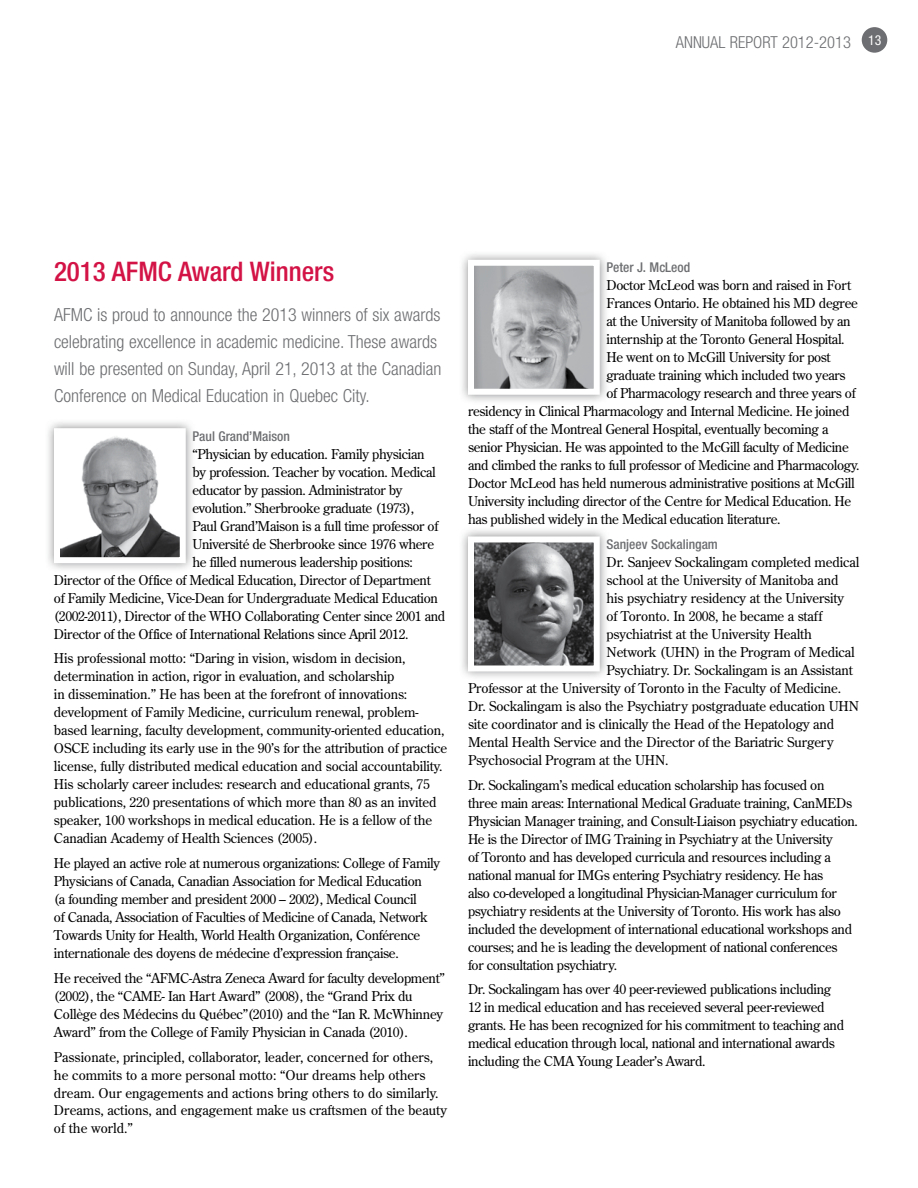
<style>
.page{position:relative;width:918px;height:1188px;background:#fff}
.page>*{position:absolute;margin:0;border:0;box-sizing:border-box;transform-origin:0 0}
.t1{font:500 condensed 27px "Helvetica Neue";color:#d31245}
.t2{font:300 condensed 18px/27px "Helvetica Neue";color:#6d6e71}
.t3{font:300 condensed 16.5px "Helvetica Neue";color:#6d6e71}
.t4{font:13.5px/18px "Century Old Style";letter-spacing:-.025em;color:#000}
.t5{font:13.5px/18px "Century Old Style";color:#000}
.t6{font:500 condensed 13.5px "Helvetica Neue";color:#6d6e71}
</style>
<div class="page">
<div style="left:862px;top:27px;width:25px;height:26px;background:#6d6e71;border-radius:50%"></div>
<div style="left:44px;top:418px;width:151px;height:155px;background:#6d6e71;opacity:.75"></div>
<img style="left:61px;top:435px;width:118px;height:121px">
<div style="left:54px;top:428px;width:132px;height:135px;border:6px solid #fff"></div>
<div style="left:458px;top:250px;width:151px;height:154px;background:#6d6e71;opacity:.75"></div>
<img style="left:475px;top:267px;width:118px;height:121px">
<div style="left:468px;top:260px;width:132px;height:135px;border:6px solid #fff"></div>
<div style="left:458px;top:527px;width:151px;height:154px;background:#6d6e71;opacity:.75"></div>
<img style="left:475px;top:543px;width:118px;height:121px">
<div style="left:468px;top:536px;width:132px;height:135px;border:6px solid #fff"></div>
<p class="t3" style="left:676px;top:32px;width:207px">ANNUAL REPORT 2012-2013 <sup>13</sup></p>
<h1 class="t1" style="left:54px;top:255px;width:282px">2013 AFMC Award Winners</h1>
<h2 class="t2" style="left:54px;top:301px;width:389px">AFMC is proud to announce the 2013 winners of six awards celebrating excellence in academic medicine. These awards will be presented on Sunday, April 21, 2013 at the Canadian Conference on Medical Education in Quebec City.</h2>
<p class="t6" style="left:193px;top:428px;width:99px">Paul Grand’Maison</p>
<p class="t4" style="left:193px;top:444px;width:234px">“Physician by education. Family physician</p>
<p class="t4" style="left:193px;top:462px;width:245px">by profession. Teacher by vocation. Medical</p>
<p class="t4" style="left:193px;top:480px;width:212px">educator by passion. Administrator by</p>
<p class="t4" style="left:193px;top:498px;width:223px">evolution.” Sherbrooke graduate (1973),</p>
<p class="t4" style="left:193px;top:516px;width:247px">Paul Grand’Maison is a full time professor of</p>
<p class="t4" style="left:193px;top:534px;width:243px">Université de Sherbrooke since 1976 where</p>
<p class="t4" style="left:193px;top:552px;width:222px">he filled numerous leadership positions:</p>
<p class="t4" style="left:54px;top:570px;width:378px">Director of the Office of Medical Education, Director of Department</p>
<p class="t4" style="left:54px;top:588px;width:386px">of Family Medicine, Vice-Dean for Undergraduate Medical Education</p>
<p class="t4" style="left:54px;top:606px;width:393px">(2002-2011), Director of the WHO Collaborating Center since 2001 and</p>
<p class="t4" style="left:54px;top:624px;width:356px">Director of the Office of International Relations since April 2012.</p>
<p class="t4" style="left:54px;top:649px;width:395px">His professional motto: “Daring in vision, wisdom in decision, determination in action, rigor in evaluation, and scholarship<br>in dissemination.” He has been at the forefront of innovations: development of Family Medicine, curriculum renewal, problem&shy;based learning, faculty development, community-oriented education, OSCE including its early use in the 90’s for the attribution of practice license, fully distributed medical education and social accountability.<br>His scholarly career includes: research and educational grants, 75 publications, 220 presentations of which more than 80 as an invited speaker, 100 workshops in medical education. He is a fellow of the Canadian Academy of Health Sciences (2005).</p>
<p class="t4" style="left:54px;top:854px;width:388px">He played an active role at numerous organizations: College of Family Physicians of Canada, Canadian Association for Medical Education<br>(a founding member and president 2000 – 2002), Medical Council<br>of Canada, Association of Faculties of Medicine of Canada, Network Towards Unity for Health, World Health Organization, Conférence internationale des doyens de médecine d’expression française.</p>
<p class="t4" style="left:54px;top:968px;width:392px">He received the “AFMC-Astra Zeneca Award for faculty development” (2002), the “CAME- Ian Hart Award” (2008), the “Grand Prix du Collège des Médecins du Québec”(2010) and the “Ian R. McWhinney Award” from the College of Family Physician in Canada (2010).</p>
<p class="t5" style="left:54px;top:1047px;width:395px">Passionate, principled, collaborator, leader, concerned for others, he commits to a more personal motto: “Our dreams help others dream. Our engagements and actions bring others to do similarly.<br>Dreams, actions, and engagement make us craftsmen of the beauty of the world.”</p>
<p class="t6" style="left:607px;top:259px;width:85px">Peter J. McLeod</p>
<p class="t4" style="left:607px;top:276px;width:246px">Doctor McLeod was born and raised in Fort</p>
<p class="t4" style="left:607px;top:294px;width:253px">Frances Ontario. He obtained his MD degree</p>
<p class="t4" style="left:607px;top:312px;width:246px">at the University of Manitoba followed by an</p>
<p class="t4" style="left:607px;top:330px;width:240px">internship at the Toronto General Hospital.</p>
<p class="t4" style="left:607px;top:348px;width:226px">He went on to McGill University for post</p>
<p class="t4" style="left:607px;top:366px;width:241px">graduate training which included two years</p>
<p class="t4" style="left:607px;top:384px;width:251px">of Pharmacology research and three years of</p>
<p class="t4" style="left:468px;top:402px;width:383px">residency in Clinical Pharmacology and Internal Medicine. He joined</p>
<p class="t4" style="left:468px;top:420px;width:362px">the staff of the Montreal General Hospital, eventually becoming a</p>
<p class="t4" style="left:468px;top:438px;width:382px">senior Physician. He was appointed to the McGill faculty of Medicine</p>
<p class="t4" style="left:468px;top:456px;width:393px">and climbed the ranks to full professor of Medicine and Pharmacology.</p>
<p class="t4" style="left:468px;top:474px;width:388px">Doctor McLeod has held numerous administrative positions at McGill</p>
<p class="t4" style="left:468px;top:492px;width:385px">University including director of the Centre for Medical Education. He</p>
<p class="t4" style="left:468px;top:510px;width:314px">has published widely in the Medical education literature.</p>
<p class="t6" style="left:607px;top:536px;width:113px">Sanjeev Sockalingam</p>
<p class="t4" style="left:607px;top:553px;width:254px">Dr. Sanjeev Sockalingam completed medical</p>
<p class="t4" style="left:607px;top:571px;width:234px">school at the University of Manitoba and</p>
<p class="t4" style="left:607px;top:589px;width:239px">his psychiatry residency at the University</p>
<p class="t4" style="left:607px;top:607px;width:217px">of Toronto. In 2008, he became a staff</p>
<p class="t4" style="left:607px;top:625px;width:207px">psychiatrist at the University Health</p>
<p class="t4" style="left:607px;top:643px;width:250px">Network (UHN) in the Program of Medical</p>
<p class="t4" style="left:607px;top:661px;width:248px">Psychiatry. Dr. Sockalingam is an Assistant</p>
<p class="t4" style="left:468px;top:679px;width:375px">Professor at the University of Toronto in the Faculty of Medicine.</p>
<p class="t4" style="left:468px;top:697px;width:393px">Dr. Sockalingam is also the Psychiatry postgraduate education UHN</p>
<p class="t4" style="left:468px;top:715px;width:368px">site coordinator and is clinically the Head of the Hepatology and</p>
<p class="t4" style="left:468px;top:733px;width:368px">Mental Health Service and the Director of the Bariatric Surgery</p>
<p class="t4" style="left:468px;top:751px;width:202px">Psychosocial Program at the UHN.</p>
<p class="t4" style="left:468px;top:775px;width:392px">Dr. Sockalingam’s medical education scholarship has focused on<br>three main areas: International Medical Graduate training, CanMEDs Physician Manager training, and Consult-Liaison psychiatry education.<br>He is the Director of IMG Training in Psychiatry at the University<br>of Toronto and has developed curricula and resources including a national manual for IMGs entering Psychiatry residency. He has<br>also co-developed a longitudinal Physician-Manager curriculum for psychiatry residents at the University of Toronto. His work has also included the development of international educational workshops and courses; and he is leading the development of national conferences<br>for consultation psychiatry.</p>
<p class="t4" style="left:468px;top:980px;width:378px">Dr. Sockalingam has over 40 peer-reviewed publications including 12 in medical education and has receieved several peer-reviewed grants. He has been recognized for his commitment to teaching and medical education through local, national and international awards including the CMA Young Leader’s Award.</p>
</div>
